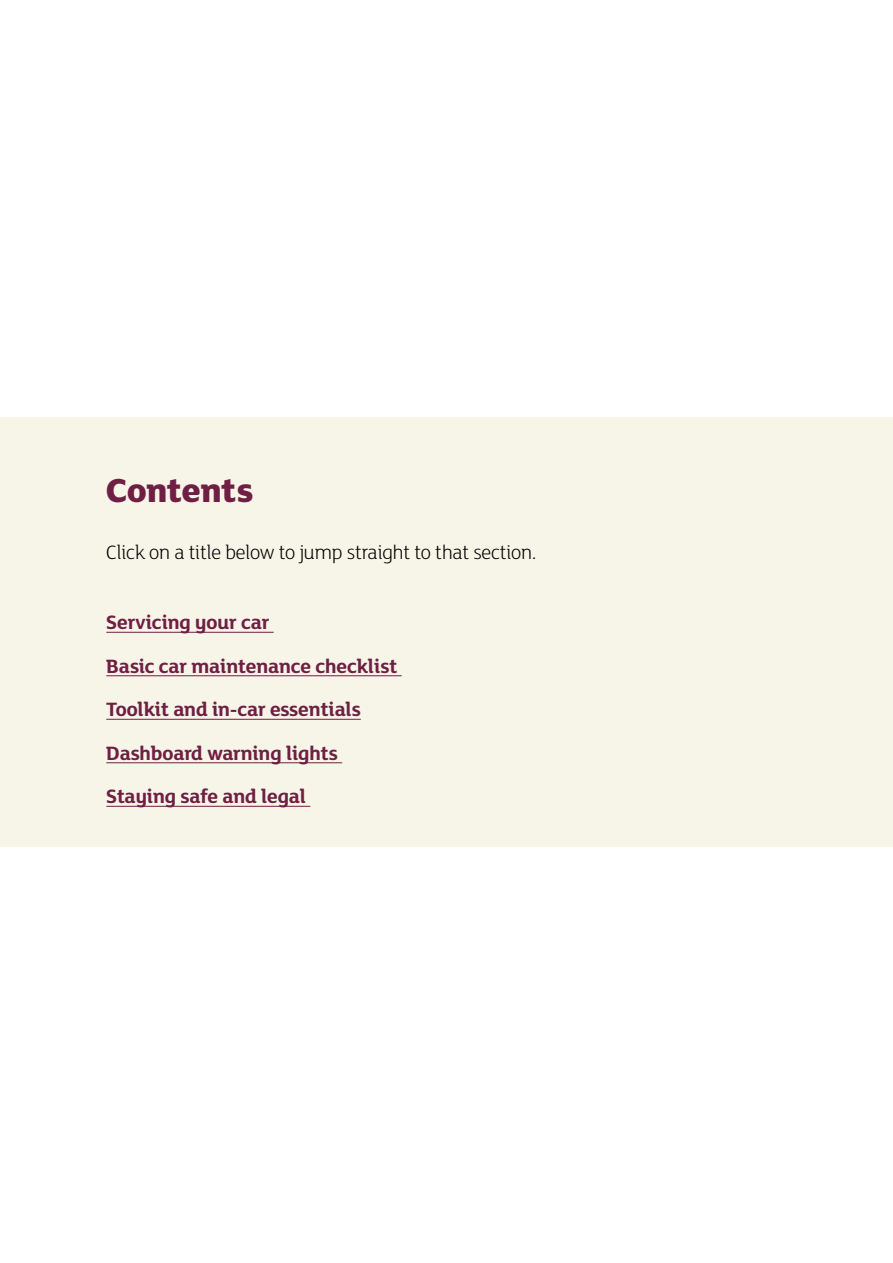
<style>
.page{position:relative;width:893px;height:1263px;background:#fff}
.page>*{position:absolute;margin:0;border:0;box-sizing:border-box;transform-origin:0 0}
.t1{font:800 36px "Mary Ann BETA";color:#6f1f44}
.t2{font:700 21px/43.5px "Mary Ann BETA";color:#6f1f44}
.t3{font:300 21px "Mary Ann BETA";color:#000}
</style>
<div class="page">
<div style="left:0;top:417px;width:893px;height:429px;background:#f7f5e8"></div>
<hr style="left:106px;top:632px;width:168px;height:1px;background:#6f1f44">
<hr style="left:106px;top:675px;width:296px;height:1px;background:#6f1f44">
<hr style="left:106px;top:719px;width:255px;height:1px;background:#6f1f44">
<hr style="left:106px;top:762px;width:236px;height:1px;background:#6f1f44">
<hr style="left:106px;top:806px;width:204px;height:1px;background:#6f1f44">
<h1 class="t1" style="left:106px;top:465px;width:149px">Contents</h1>
<p class="t3" style="left:106px;top:539px;width:431px">Click on a title below to jump straight to that section.</p>
<p class="t2" style="left:106px;top:600px;width:293px">Servicing your car<br>Basic car maintenance checklist<br>Toolkit and in-car essentials<br>Dashboard warning lights<br>Staying safe and legal</p>
</div>
